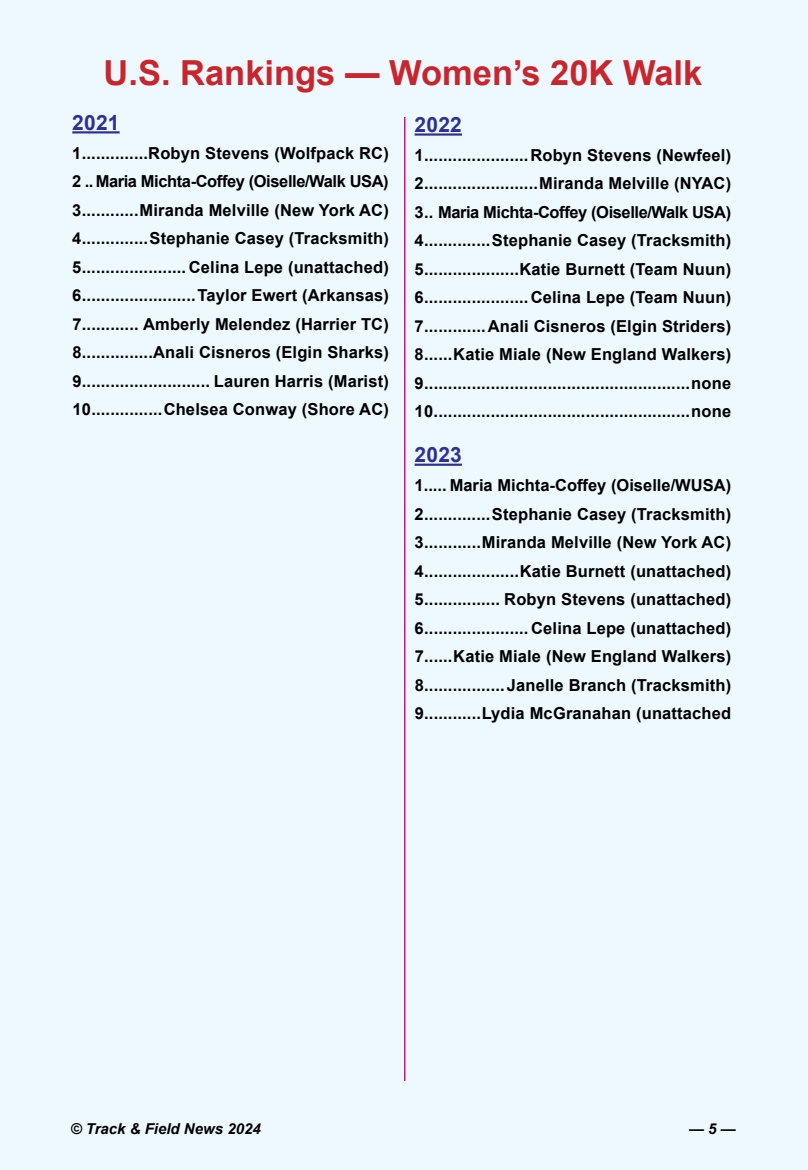
<style>
.page{position:relative;width:808px;height:1170px;background:#fff}
.page>*{position:absolute;margin:0;border:0;box-sizing:border-box;transform-origin:0 0}
.t1{font:700 34.5px "Arial";color:#c9252c}
.t2{font:700 21px "Arial";letter-spacing:.01em;color:#2e3192}
.t3{font:700 16.5px/28.5px "Arial";letter-spacing:.01em;color:#000;text-align:justify}
.t4{font:italic 700 15px "Arial";color:#000}
</style>
<div class="page">
<div style="left:0;top:0;width:808px;height:1169px;background:#edf9fe"></div>
<hr style="left:404px;top:117px;width:1px;height:963px;background:#ec008c">
<hr style="left:72px;top:131px;width:48px;height:2px;background:#2e3192">
<hr style="left:415px;top:133px;width:47px;height:3px;background:#2e3192">
<hr style="left:415px;top:463px;width:47px;height:3px;background:#2e3192">
<h1 class="t1" style="left:103px;top:50px;width:600px">U.S. Rankings — Women’s 20K Walk</h1>
<p class="t2" style="left:72px;top:109px;width:49px">2021</p>
<p class="t3" style="left:72px;top:139px;width:318px">1..............Robyn Stevens (Wolfpack RC)<br>2 ..Maria Michta-Coffey (Oiselle/Walk USA)<br>3............Miranda Melville (New York AC)<br>4..............Stephanie Casey (Tracksmith)<br>5...................... Celina Lepe (unattached)<br>6........................Taylor Ewert (Arkansas)<br>7............ Amberly Melendez (Harrier TC)<br>8...............Anali Cisneros (Elgin Sharks)<br>9........................... Lauren Harris (Marist)<br>10...............Chelsea Conway (Shore AC)</p>
<p class="t2" style="left:415px;top:111px;width:49px">2022</p>
<p class="t3" style="left:415px;top:141px;width:318px">1......................Robyn Stevens (Newfeel)<br>2........................Miranda Melville (NYAC)<br>3.. Maria Michta-Coffey (Oiselle/Walk USA)<br>4..............Stephanie Casey (Tracksmith)<br>5....................Katie Burnett (Team Nuun)<br>6......................Celina Lepe (Team Nuun)<br>7.............Anali Cisneros (Elgin Striders)<br>8......Katie Miale (New England Walkers)<br>9........................................................none 10......................................................none</p>
<p class="t2" style="left:415px;top:441px;width:49px">2023</p>
<p class="t3" style="left:415px;top:471px;width:318px">1..... Maria Michta-Coffey (Oiselle/WUSA)<br>2..............Stephanie Casey (Tracksmith)<br>3............Miranda Melville (New York AC)<br>4....................Katie Burnett (unattached)<br>5................ Robyn Stevens (unattached)<br>6...................... Celina Lepe (unattached)<br>7......Katie Miale (New England Walkers)<br>8.................Janelle Branch (Tracksmith)<br>9............Lydia McGranahan (unattached</p>
<p class="t4" style="left:71px;top:1119px;width:192px">© Track &amp; Field News 2024</p>
<p class="t4" style="left:689px;top:1119px;width:48px">— 5 —</p>
</div>
